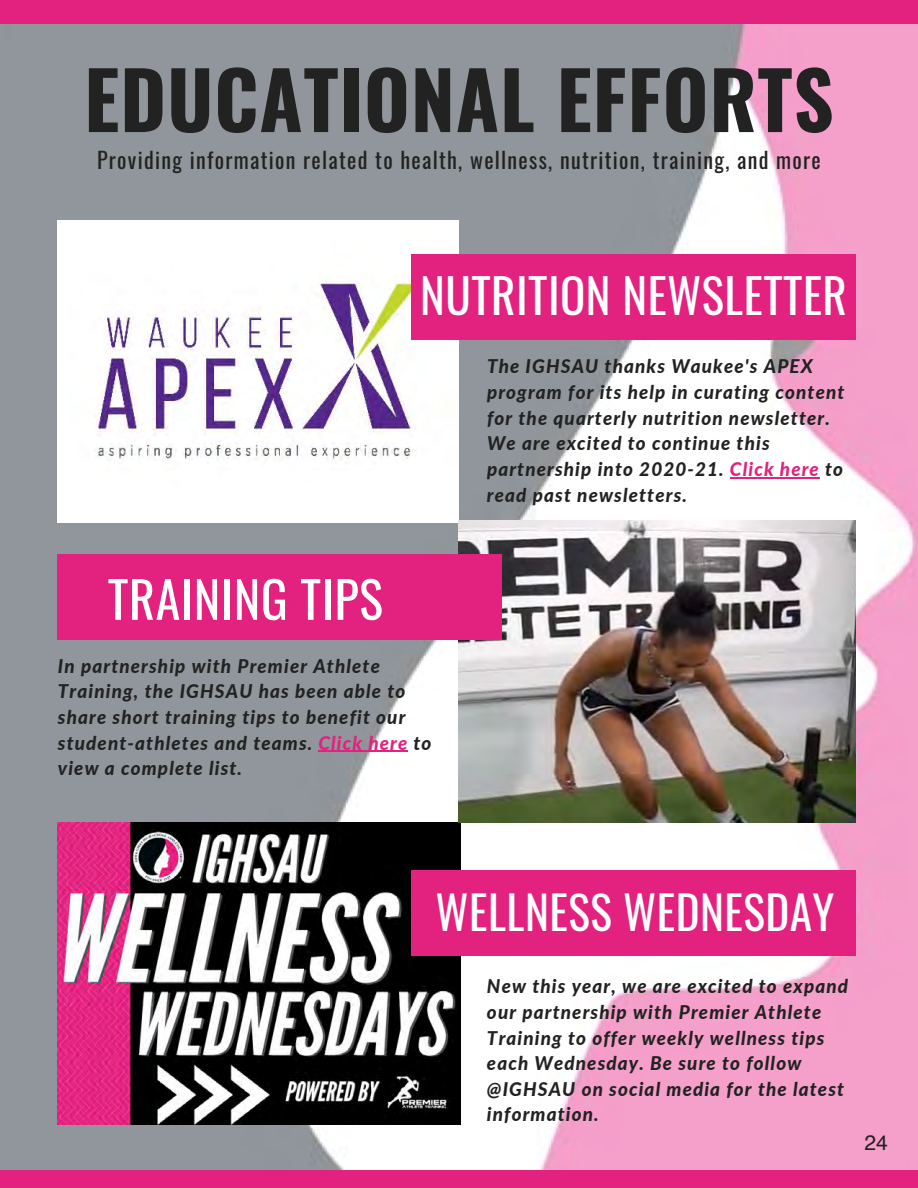
<style>
.page{position:relative;width:918px;height:1188px;background:#fff}
.page>*{position:absolute;margin:0;border:0;box-sizing:border-box;transform-origin:0 0}
.t1{font:700 78.75px "Oswald";letter-spacing:.01em;color:#222}
.t2{font:50.25px "Oswald";letter-spacing:.01em;color:#fff}
.t3{font:46.95px "Oswald";letter-spacing:.01em;color:#fff}
.t4{font:45.45px "Oswald";letter-spacing:.01em;color:#fff}
.t5{font:22.05px "Oswald";letter-spacing:.06em;color:#222}
.t6{font:21px "Helvetica";color:#231f20}
.t7{font:italic 800 18.9px/25.7px "Lato";letter-spacing:.06em;color:#222}
.s1{color:#e3217e}
</style>
<div class="page">
<img style="left:0;top:23px;width:918px;height:1147px">
<img style="left:57px;top:823px;width:404px;height:302px">
<img style="left:57px;top:221px;width:401px;height:302px">
<img style="left:458px;top:521px;width:398px;height:302px">
<div style="left:411px;top:254px;width:444px;height:85px;background:#e3217e"></div>
<div style="left:57px;top:554px;width:444px;height:86px;background:#e3217e"></div>
<div style="left:411px;top:871px;width:444px;height:85px;background:#e3217e"></div>
<hr style="left:730px;top:477px;width:90px;height:1px;background:#e3217e">
<hr style="left:318px;top:751px;width:90px;height:1px;background:#e3217e">
<div style="left:0;top:1170px;width:918px;height:18px;background:#e3217e"></div>
<div style="left:0;top:0;width:918px;height:23px;background:#e3217e"></div>
<h1 class="t1" style="left:84px;top:38px;width:751px">EDUCATIONAL EFFORTS</h1>
<p class="t5" style="left:97px;top:143px;width:725px">Providing information related to health, wellness, nutrition, training, and more</p>
<h3 class="t3" style="left:420px;top:259px;width:428px">NUTRITION NEWSLETTER</h3>
<h2 class="t2" style="left:108px;top:560px;width:277px">TRAINING TIPS</h2>
<p class="t7" style="left:58px;top:653px;width:375px">In partnership with Premier Athlete Training, the IGHSAU has been able to share short training tips to benefit our student-athletes and teams. <span class="s1">Click here</span> to view a complete list.</p>
<p class="t7" style="left:487px;top:353px;width:359px">The IGHSAU thanks Waukee's APEX program for its help in curating content for the quarterly nutrition newsletter.<br>We are excited to continue this partnership into 2020-21. <span class="s1">Click here</span> to read past newsletters.</p>
<h3 class="t4" style="left:435px;top:877px;width:401px">WELLNESS WEDNESDAY</h3>
<p class="t7" style="left:487px;top:973px;width:363px">New this year, we are excited to expand our partnership with Premier Athlete Training to offer weekly wellness tips each Wednesday. Be sure to follow @IGHSAU on social media for the latest information.</p>
<p class="t6" style="left:864px;top:1134px;width:25px">24</p>
</div>
